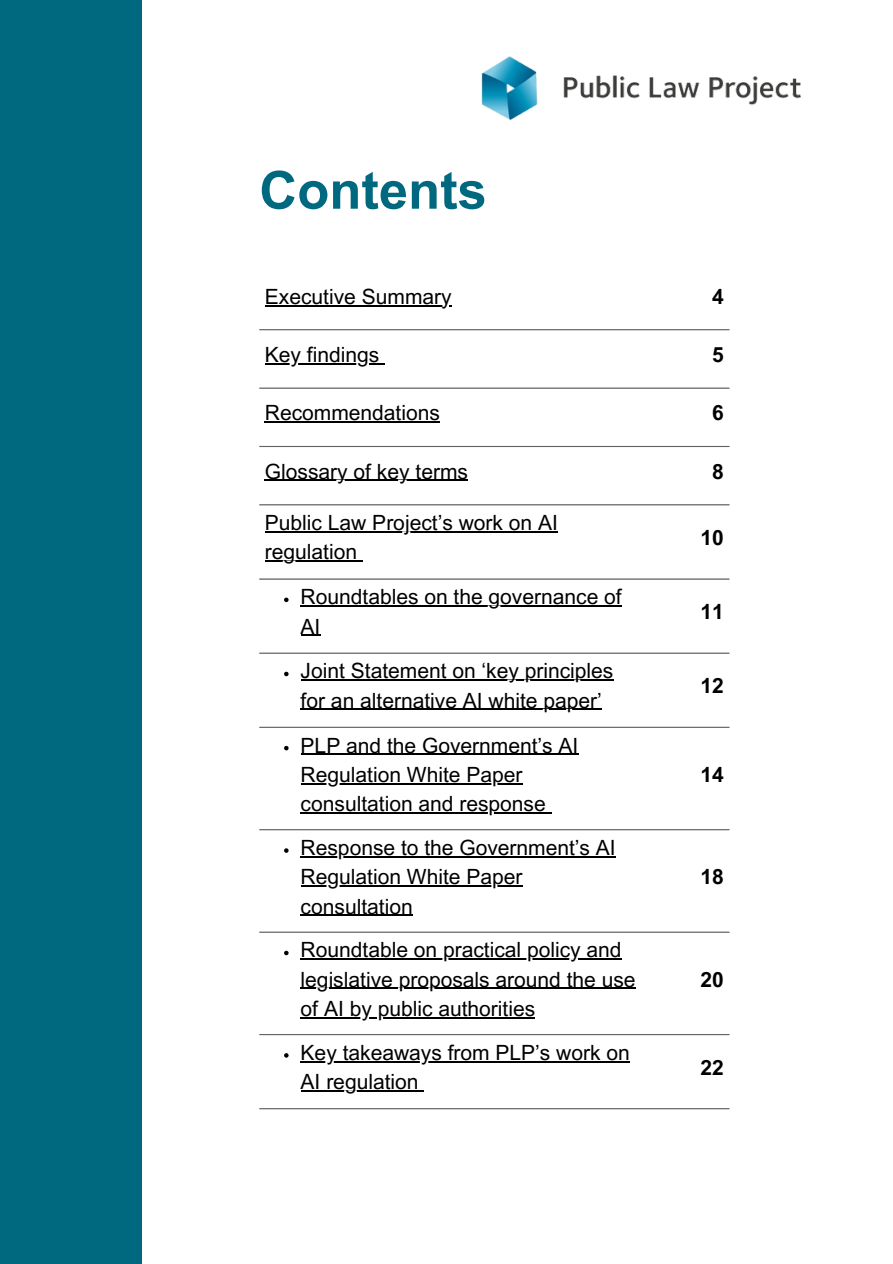
<style>
.page{position:relative;width:893px;height:1264px;background:#fff}
.page>*{position:absolute;margin:0;border:0;box-sizing:border-box;transform-origin:0 0}
.t1{font:700 52.5px "Arial MT Pro";color:#006980}
.t2{font:21px/29.2px "Arial MT Pro";color:#000}
.t3{font:700 21px "Arial MT Pro";color:#000}
</style>
<div class="page">
<hr style="left:265px;top:305px;width:186px;height:1px;background:#000">
<hr style="left:265px;top:363px;width:114px;height:1px;background:#000">
<hr style="left:265px;top:421px;width:175px;height:1px;background:#000">
<hr style="left:265px;top:479px;width:203px;height:2px;background:#000">
<hr style="left:265px;top:531px;width:293px;height:1px;background:#000">
<hr style="left:265px;top:560px;width:92px;height:1px;background:#000">
<svg style="left:284px;top:597px;width:4px;height:5px"></svg>
<hr style="left:300px;top:605px;width:321px;height:1px;background:#000">
<hr style="left:300px;top:634px;width:20px;height:2px;background:#000">
<svg style="left:284px;top:671px;width:4px;height:5px"></svg>
<hr style="left:300px;top:679px;width:313px;height:1px;background:#000">
<hr style="left:300px;top:709px;width:301px;height:1px;background:#000">
<svg style="left:284px;top:746px;width:4px;height:4px"></svg>
<hr style="left:300px;top:753px;width:278px;height:2px;background:#000">
<hr style="left:300px;top:783px;width:222px;height:1px;background:#000">
<hr style="left:300px;top:812px;width:245px;height:1px;background:#000">
<svg style="left:284px;top:848px;width:4px;height:4px"></svg>
<hr style="left:300px;top:856px;width:315px;height:1px;background:#000">
<hr style="left:300px;top:885px;width:222px;height:1px;background:#000">
<hr style="left:300px;top:914px;width:112px;height:1px;background:#000">
<svg style="left:284px;top:950px;width:4px;height:5px"></svg>
<hr style="left:300px;top:958px;width:321px;height:1px;background:#000">
<hr style="left:300px;top:987px;width:335px;height:2px;background:#000">
<hr style="left:300px;top:1017px;width:235px;height:1px;background:#000">
<svg style="left:284px;top:1053px;width:4px;height:4px"></svg>
<hr style="left:300px;top:1061px;width:329px;height:1px;background:#000">
<hr style="left:300px;top:1090px;width:118px;height:1px;background:#000">
<hr style="left:259px;top:329px;width:470px;height:1px;background:#636363">
<hr style="left:259px;top:387px;width:470px;height:1px;background:#636363">
<hr style="left:259px;top:446px;width:470px;height:1px;background:#636363">
<hr style="left:259px;top:504px;width:470px;height:1px;background:#636363">
<hr style="left:259px;top:578px;width:470px;height:1px;background:#636363">
<hr style="left:259px;top:652px;width:470px;height:1px;background:#636363">
<hr style="left:259px;top:726px;width:470px;height:2px;background:#636363">
<hr style="left:259px;top:829px;width:470px;height:1px;background:#636363">
<hr style="left:259px;top:931px;width:470px;height:1px;background:#636363">
<hr style="left:259px;top:1034px;width:470px;height:1px;background:#636363">
<hr style="left:259px;top:1108px;width:470px;height:1px;background:#636363">
<img style="left:481px;top:56px;width:320px;height:64px">
<div style="left:0;top:0;width:142px;height:1263px;background:#006980"></div>
<h1 class="t1" style="left:259px;top:170px;width:229px">Contents</h1>
<p class="t2" style="left:265px;top:284px;width:188px">Executive Summary</p>
<h1 class="t3" style="left:712px;top:289px;width:13px">4</h1>
<p class="t2" style="left:265px;top:342px;width:116px">Key findings</p>
<p class="t3" style="left:712px;top:346px;width:13px">5</p>
<p class="t2" style="left:265px;top:401px;width:176px">Recommendations</p>
<p class="t3" style="left:712px;top:405px;width:13px">6</p>
<p class="t2" style="left:265px;top:459px;width:204px">Glossary of key terms</p>
<p class="t3" style="left:712px;top:463px;width:13px">8</p>
<p class="t2" style="left:265px;top:511px;width:294px">Public Law Project’s work on AI</p>
<p class="t2" style="left:265px;top:540px;width:94px">regulation</p>
<p class="t3" style="left:700px;top:529px;width:25px">10</p>
<p class="t2" style="left:300px;top:585px;width:322px">Roundtables on the governance of<br>AI</p>
<p class="t2" style="left:300px;top:659px;width:314px">Joint Statement on ‘key principles</p>
<p class="t2" style="left:300px;top:688px;width:302px">for an alternative AI white paper’</p>
<p class="t2" style="left:300px;top:733px;width:279px">PLP and the Government’s AI</p>
<p class="t2" style="left:300px;top:762px;width:223px">Regulation White Paper</p>
<p class="t2" style="left:300px;top:791px;width:246px">consultation and response</p>
<p class="t3" style="left:700px;top:603px;width:25px">11</p>
<p class="t3" style="left:700px;top:678px;width:25px">12</p>
<p class="t3" style="left:700px;top:766px;width:25px">14</p>
<p class="t2" style="left:300px;top:835px;width:316px">Response to the Government’s AI</p>
<p class="t2" style="left:300px;top:865px;width:223px">Regulation White Paper consultation</p>
<p class="t3" style="left:700px;top:869px;width:25px">18</p>
<p class="t2" style="left:300px;top:938px;width:336px">Roundtable on practical policy and legislative proposals around the use of AI by public authorities</p>
<p class="t3" style="left:700px;top:971px;width:25px">20</p>
<p class="t2" style="left:300px;top:1040px;width:330px">Key takeaways from PLP’s work on<br>AI regulation</p>
<p class="t3" style="left:700px;top:1059px;width:25px">22</p>
</div>
